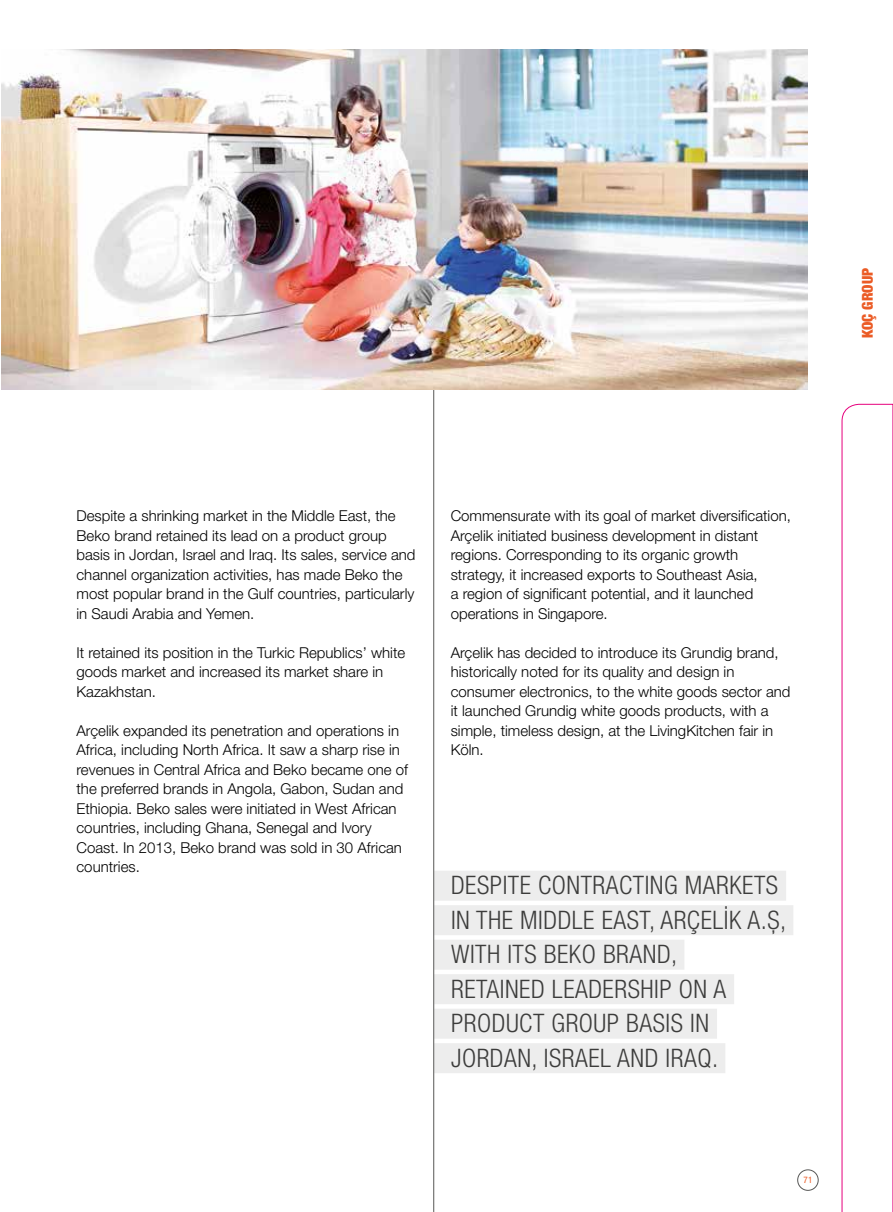
<style>
.page{position:relative;width:893px;height:1212px;background:#fff}
.page>*{position:absolute;margin:0;border:0;box-sizing:border-box;transform-origin:0 0}
.t1{font:300 condensed 25.5px/34.5px "Helvetica Neue LT Pro";letter-spacing:.02em;color:#3c3c3b}
.t2{font:300 15px/19.5px "Helvetica Neue LT Pro";color:#000}
.t3{font:900 condensed 15px "Helvetica Neue LT Pro";color:#eb5b25}
.t4{font:condensed 9px "Helvetica Neue LT Pro";color:#eb5b25}
</style>
<div class="page">
<svg style="left:842px;top:404px;width:51px;height:808px"></svg>
<div style="left:434px;top:871px;width:352px;height:30px;background:#ededed"></div>
<div style="left:434px;top:905px;width:359px;height:30px;background:#ededed"></div>
<div style="left:434px;top:940px;width:250px;height:30px;background:#ededed"></div>
<div style="left:434px;top:974px;width:300px;height:30px;background:#ededed"></div>
<div style="left:434px;top:1009px;width:283px;height:30px;background:#ededed"></div>
<div style="left:434px;top:1043px;width:291px;height:30px;background:#ededed"></div>
<hr style="left:433px;top:298px;width:1px;height:914px;background:#575756">
<img style="left:1px;top:49px;width:807px;height:341px">
<div style="left:797px;top:1169px;width:22px;height:22px;border:1px solid #575756;border-radius:50%"></div>
<p class="t3" style="left:858px;top:338px;width:72px;rotate:-90deg">KOÇ GROUP</p>
<p class="t2" style="left:77px;top:506px;width:340px">Despite a shrinking market in the Middle East, the Beko brand retained its lead on a product group basis in Jordan, Israel and Iraq. Its sales, service and channel organization activities, has made Beko the most popular brand in the Gulf countries, particularly in Saudi Arabia and Yemen.</p>
<p class="t2" style="left:77px;top:642px;width:330px">It retained its position in the Turkic Republics’ white goods market and increased its market share in<br>Kazakhstan.</p>
<p class="t2" style="left:77px;top:720px;width:333px">Arçelik expanded its penetration and operations in Africa, including North Africa. It saw a sharp rise in revenues in Central Africa and Beko became one of the preferred brands in Angola, Gabon, Sudan and Ethiopia. Beko sales were initiated in West African countries, including Ghana, Senegal and Ivory Coast. In 2013, Beko brand was sold in 30 African countries.</p>
<p class="t2" style="left:451px;top:506px;width:342px">Commensurate with its goal of market diversification, Arçelik initiated business development in distant regions. Corresponding to its organic growth strategy, it increased exports to Southeast Asia,<br>a region of significant potential, and it launched operations in Singapore.</p>
<p class="t2" style="left:451px;top:642px;width:341px">Arçelik has decided to introduce its Grundig brand, historically noted for its quality and design in consumer electronics, to the white goods sector and it launched Grundig white goods products, with a simple, timeless design, at the LivingKitchen fair in Köln.</p>
<h1 class="t1" style="left:451px;top:868px;width:337px">DESPITE CONTRACTING MARKETS<br>IN THE MIDDLE EAST, ARÇELİK A.Ş,<br>WITH ITS BEKO BRAND,<br>RETAINED LEADERSHIP ON A<br>PRODUCT GROUP BASIS IN<br>JORDAN, ISRAEL AND IRAQ.</h1>
<p class="t4" style="left:803px;top:1175px;width:10px">71</p>
</div>
